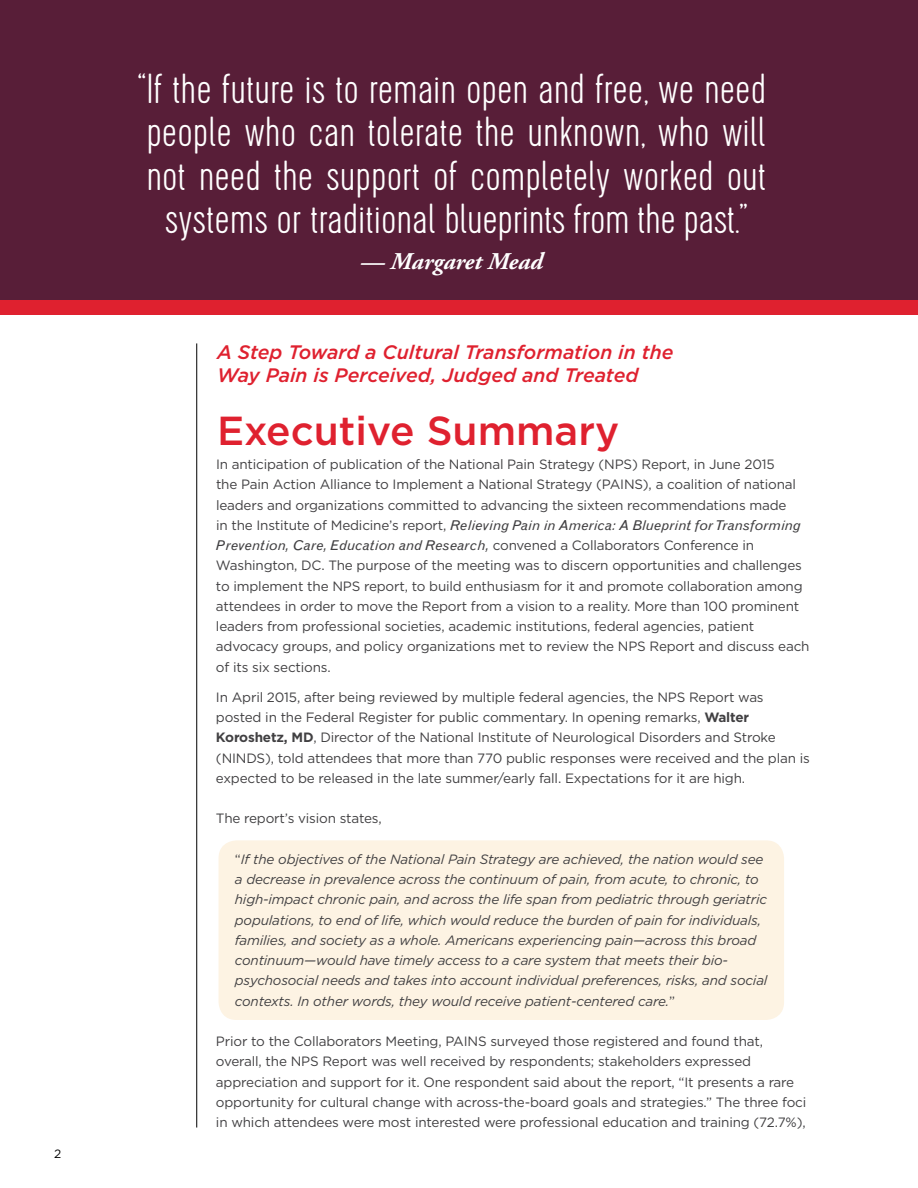
<style>
.page{position:relative;width:918px;height:1188px;background:#fff}
.page>*{position:absolute;margin:0;border:0;box-sizing:border-box;transform-origin:0 0}
.t1{font:100 42px/43.5px "Cervo";color:#fff;text-align:center}
.t2{font:500 40.5px "Gotham";color:#df212f}
.t3{font:italic 700 24px "Adobe Garamond Pro";color:#fff}
.t4{font:italic 500 19.5px/22.5px "Gotham";color:#df212f}
.t5{font:13.5px/20.2px "Gotham";letter-spacing:-.015em;color:#414042}
.t6{font:italic 13.5px/20.2px "Gotham";letter-spacing:-.015em;color:#414042}
.t7{font:italic 13.5px/20.2px "Grotesque MT Std";letter-spacing:-.015em;color:#414042;scale:1.1 1}
.t8{font:12px "Gotham";color:#000}
.s1{font-family:"Gotham";font-style:normal}
.s2{font-weight:700}
.s3{font-style:normal}
</style>
<div class="page">
<div style="left:219px;top:840px;width:565px;height:180px;background:#fdf3e3;border-radius:18px"></div>
<div style="left:0;top:0;width:918px;height:300px;background:#581e38"></div>
<div style="left:0;top:300px;width:918px;height:15px;background:#df212f"></div>
<hr style="left:196px;top:343px;width:1px;height:785px;background:#000">
<p class="t8" style="left:54px;top:1146px;width:9px">2</p>
<h1 class="t1" style="left:138px;top:68px;width:630px">“If the future is to remain open and free, we need people who can tolerate the unknown, who will not need the support of completely worked out systems or traditional blueprints from the past.”</h1>
<h3 class="t3" style="left:361px;top:248px;width:184px">— Margaret Mead</h3>
<h3 class="t4" style="left:217px;top:341px;width:458px">A Step Toward a Cultural Transformation in the<br>Way Pain is Perceived, Judged and Treated</h3>
<h2 class="t2" style="left:217px;top:407px;width:404px">Executive Summary</h2>
<p class="t5" style="left:216px;top:454px;width:582px">In anticipation of publication of the National Pain Strategy (NPS) Report, in June 2015 the Pain Action Alliance to Implement a National Strategy (PAINS), a coalition of national leaders and organizations committed to advancing the sixteen recommendations made</p>
<p class="t7" style="left:216px;top:515px;width:533px"><span class="s1">in the Institute of Medicine’s report,</span> Relieving Pain in America: A Blueprint for Transforming<br>Prevention, Care, Education and Research, <span class="s1">convened a Collaborators Conference in</span></p>
<p class="t5" style="left:216px;top:555px;width:595px">Washington, DC. The purpose of the meeting was to discern opportunities and challenges to implement the NPS report, to build enthusiasm for it and promote collaboration among attendees in order to move the Report from a vision to a reality. More than 100 prominent leaders from professional societies, academic institutions, federal agencies, patient advocacy groups, and policy organizations met to review the NPS Report and discuss each of its six sections.</p>
<p class="t5" style="left:216px;top:687px;width:595px">In April 2015, after being reviewed by multiple federal agencies, the NPS Report was posted in the Federal Register for public commentary. In opening remarks, <span class="s2">Walter Koroshetz, MD</span>, Director of the National Institute of Neurological Disorders and Stroke (NINDS), told attendees that more than 770 public responses were received and the plan is expected to be released in the late summer/early fall. Expectations for it are high.</p>
<p class="t5" style="left:216px;top:808px;width:167px">The report’s vision states,</p>
<p class="t6" style="left:235px;top:849px;width:534px"><span class="s3">“</span>If the objectives of the National Pain Strategy are achieved, the nation would see a decrease in prevalence across the continuum of pain, from acute, to chronic, to high-impact chronic pain, and across the life span from pediatric through geriatric populations, to end of life, which would reduce the burden of pain for individuals, families, and society as a whole. Americans experiencing pain—across this broad continuum—would have timely access to a care system that meets their bio&shy;psychosocial needs and takes into account individual preferences, risks, and social contexts. In other words, they would receive patient-centered care.<span class="s3">”</span></p>
<p class="t5" style="left:216px;top:1031px;width:592px">Prior to the Collaborators Meeting, PAINS surveyed those registered and found that, overall, the NPS Report was well received by respondents; stakeholders expressed appreciation and support for it. One respondent said about the report, “It presents a rare opportunity for cultural change with across-the-board goals and strategies.” The three foci in which attendees were most interested were professional education and training (72.7%),</p>
</div>
